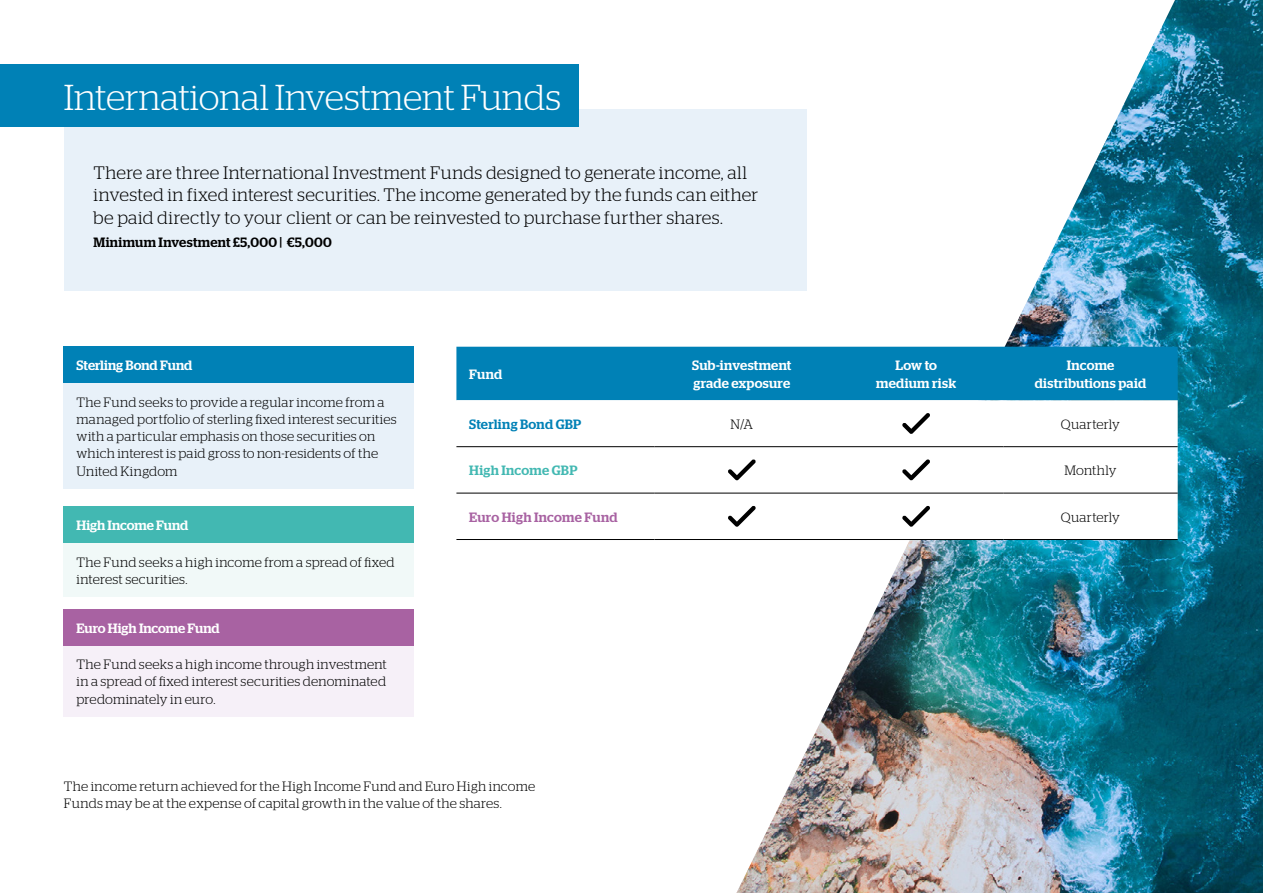
<style>
.page{position:relative;width:1263px;height:893px;background:#fff}
.page>*{position:absolute;margin:0;border:0;box-sizing:border-box;transform-origin:0 0}
.t1{font:300 36px "Stag";color:#fff}
.t2{font:300 18px/22.5px "Stag";letter-spacing:.015em;color:#000}
.t3{font:300 13.5px/17.2px "Stag";letter-spacing:.02em;color:#000}
.t4{font:500 13.5px/17.2px "Stag";letter-spacing:.005em;color:#fff}
.t5{font:500 13.5px "Stag";letter-spacing:.025em;color:#000}
.t6{font:500 13.5px "Stag";letter-spacing:.02em;color:#a862a2}
.t7{font:500 13.5px/17.2px "Stag";letter-spacing:.025em;color:#fff;text-align:center}
.t8{font:500 13.5px "Stag";letter-spacing:.02em;color:#0081b6}
.t9{font:500 13.5px "Stag";letter-spacing:.02em;color:#42b8b2}
</style>
<div class="page">
<img style="left:736px;top:0;width:527px;height:893px">
<div style="left:64px;top:110px;width:742px;height:181px;background:#e8f1f9"></div>
<div style="left:0;top:64px;width:578px;height:63px;background:#0081b6"></div>
<div style="left:64px;top:383px;width:350px;height:105px;background:#e8f1f9"></div>
<div style="left:64px;top:543px;width:350px;height:53px;background:#f1f9f8"></div>
<div style="left:64px;top:646px;width:350px;height:70px;background:#f6f0f8"></div>
<div style="left:64px;top:347px;width:350px;height:36px;background:#0081b6"></div>
<div style="left:64px;top:507px;width:350px;height:36px;background:#42b8b2"></div>
<div style="left:64px;top:609px;width:350px;height:37px;background:#a862a2"></div>
<div style="left:456px;top:347px;width:722px;height:53px;background:#0081b6"></div>
<svg style="left:456px;top:400px;width:722px;height:139px"></svg>
<hr style="left:456px;top:446px;width:199px;height:1px;background:#000">
<hr style="left:655px;top:446px;width:174px;height:1px;background:#000">
<hr style="left:829px;top:446px;width:174px;height:1px;background:#000">
<hr style="left:1003px;top:446px;width:175px;height:1px;background:#000">
<hr style="left:456px;top:493px;width:199px;height:1px;background:#000">
<hr style="left:655px;top:493px;width:174px;height:1px;background:#000">
<hr style="left:829px;top:493px;width:174px;height:1px;background:#000">
<hr style="left:1003px;top:493px;width:175px;height:1px;background:#000">
<hr style="left:456px;top:539px;width:199px;height:1px;background:#000">
<hr style="left:655px;top:539px;width:174px;height:1px;background:#000">
<hr style="left:829px;top:539px;width:174px;height:1px;background:#000">
<hr style="left:1003px;top:539px;width:175px;height:1px;background:#000">
<svg style="left:902px;top:413px;width:28px;height:21px"></svg>
<svg style="left:728px;top:459px;width:28px;height:22px"></svg>
<svg style="left:902px;top:459px;width:28px;height:22px"></svg>
<svg style="left:728px;top:506px;width:28px;height:21px"></svg>
<svg style="left:902px;top:506px;width:28px;height:21px"></svg>
<h1 class="t1" style="left:64px;top:77px;width:499px">International Investment Funds</h1>
<p class="t2" style="left:94px;top:161px;width:666px">There are three International Investment Funds designed to generate income, all invested in fixed interest securities. The income generated by the funds can either be paid directly to your client or can be reinvested to purchase further shares.</p>
<p class="t5" style="left:94px;top:234px;width:240px">Minimum Investment £5,000 | €5,000</p>
<p class="t4" style="left:77px;top:357px;width:117px">Sterling Bond Fund</p>
<p class="t3" style="left:77px;top:393px;width:322px">The Fund seeks to provide a regular income from a managed portfolio of sterling fixed interest securities with a particular emphasis on those securities on which interest is paid gross to non-residents of the United Kingdom</p>
<p class="t4" style="left:77px;top:517px;width:113px">High Income Fund</p>
<p class="t3" style="left:77px;top:553px;width:320px">The Fund seeks a high income from a spread of fixed interest securities.</p>
<p class="t4" style="left:77px;top:619px;width:145px">Euro High Income Fund</p>
<p class="t3" style="left:77px;top:656px;width:312px;text-align:justify">The Fund seeks a high income through investment in a spread of fixed interest securities denominated predominately in euro.</p>
<p class="t4" style="left:469px;top:365px;width:35px">Fund</p>
<p class="t4" style="left:692px;top:357px;width:101px">Sub-investment grade exposure</p>
<p class="t7" style="left:876px;top:357px;width:81px">Low to medium risk</p>
<p class="t4" style="left:1035px;top:357px;width:113px;text-align:center">Income distributions paid</p>
<p class="t8" style="left:469px;top:416px;width:114px">Sterling Bond GBP</p>
<p class="t3" style="left:730px;top:415px;width:24px">N/A</p>
<p class="t3" style="left:1061px;top:415px;width:61px">Quarterly</p>
<p class="t9" style="left:469px;top:463px;width:110px">High Income GBP</p>
<p class="t3" style="left:1064px;top:462px;width:54px">Monthly</p>
<p class="t6" style="left:469px;top:509px;width:150px">Euro High Income Fund</p>
<p class="t3" style="left:1061px;top:508px;width:61px">Quarterly</p>
<p class="t3" style="left:64px;top:777px;width:473px">The income return achieved for the High Income Fund and Euro High income<br>Funds may be at the expense of capital growth in the value of the shares.</p>
</div>
